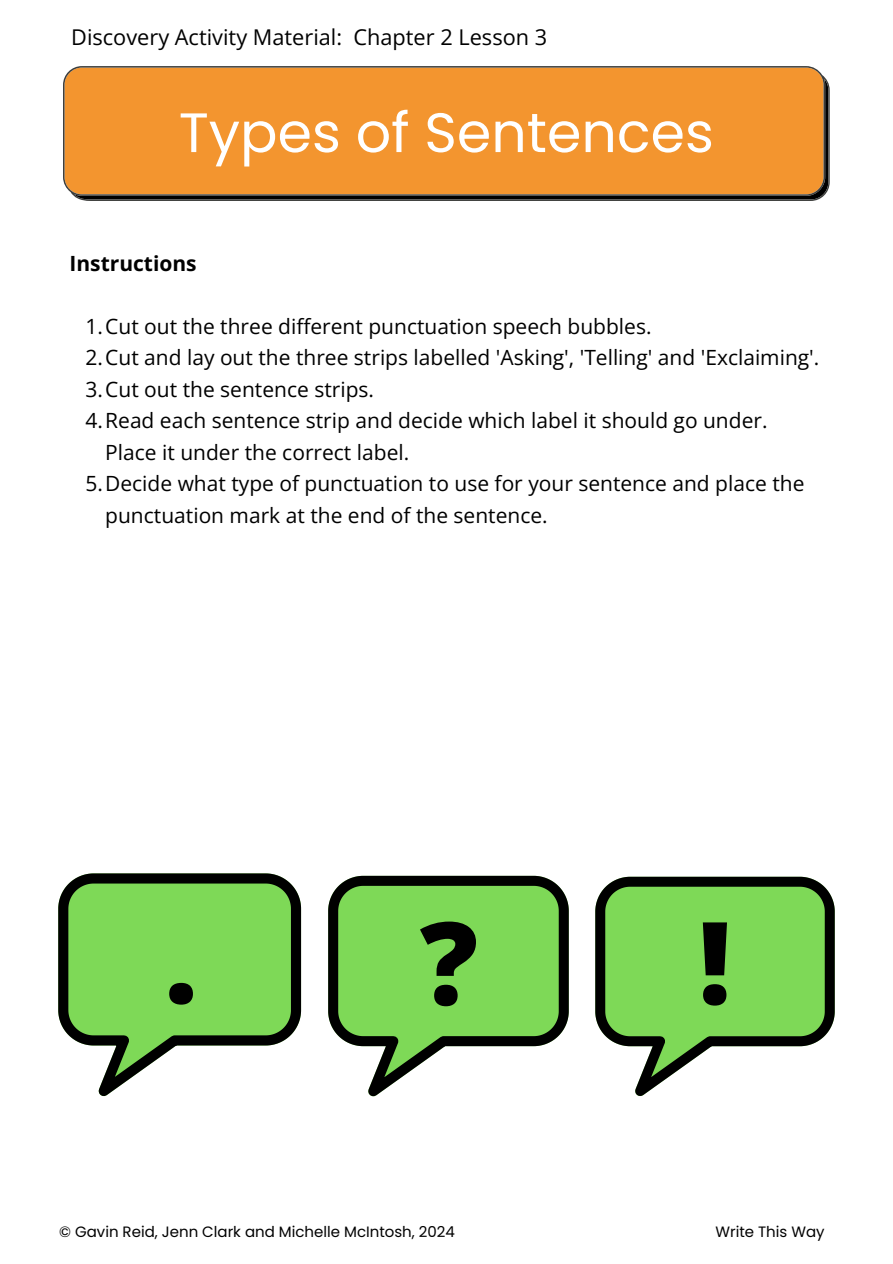
<style>
.page{position:relative;width:893px;height:1264px;background:#fff}
.page>*{position:absolute;margin:0;border:0;box-sizing:border-box;transform-origin:0 0}
.t1{font:800 116.25px "Open Sans";color:#000}
.t2{font:800 115.05px "Open Sans";color:#000}
.t3{font:800 114.45px "Open Sans";color:#000}
.t4{font:55.5px "Poppins";color:#fff}
.t5{font:21.75px "Open Sans";color:#000}
.t6{font:21px/31.5px "Open Sans";color:#000}
.t7{font:700 21px "Open Sans";color:#000}
.t8{font:15px "Poppins";color:#000}
</style>
<div class="page">
<svg style="left:58px;top:873px;width:243px;height:223px"></svg>
<svg style="left:328px;top:875px;width:240px;height:221px"></svg>
<svg style="left:595px;top:876px;width:239px;height:220px"></svg>
<svg style="left:63px;top:66px;width:766px;height:135px;background:#e58e30"></svg>
<p class="t5" style="left:71px;top:22px;width:477px">Discovery Activity Material: Chapter 2 Lesson 3</p>
<p class="t4" style="left:179px;top:94px;width:536px">Types of Sentences</p>
<p class="t7" style="left:70px;top:248px;width:129px">Instructions</p>
<p class="t6" style="left:86px;top:310px;width:567px">1.Cut out the three different punctuation speech bubbles.</p>
<p class="t6" style="left:86px;top:341px;width:735px">2.Cut and lay out the three strips labelled 'Asking', 'Telling' and 'Exclaiming'.</p>
<p class="t6" style="left:86px;top:373px;width:290px">3.Cut out the sentence strips.</p>
<p class="t6" style="left:105px;top:404px;width:663px;text-indent:-20px">4.Read each sentence strip and decide which label it should go under.<br>Place it under the correct label.</p>
<p class="t6" style="left:105px;top:467px;width:700px;text-indent:-20px">5.Decide what type of punctuation to use for your sentence and place the punctuation mark at the end of the sentence.</p>
<p class="t1" style="left:164px;top:879px;width:35px">.</p>
<p class="t2" style="left:420px;top:882px;width:59px">?</p>
<p class="t3" style="left:698px;top:881px;width:35px">!</p>
<p class="t8" style="left:59px;top:1221px;width:397px">© Gavin Reid, Jenn Clark and Michelle McIntosh, 2024</p>
<p class="t8" style="left:715px;top:1221px;width:111px">Write This Way</p>
</div>
